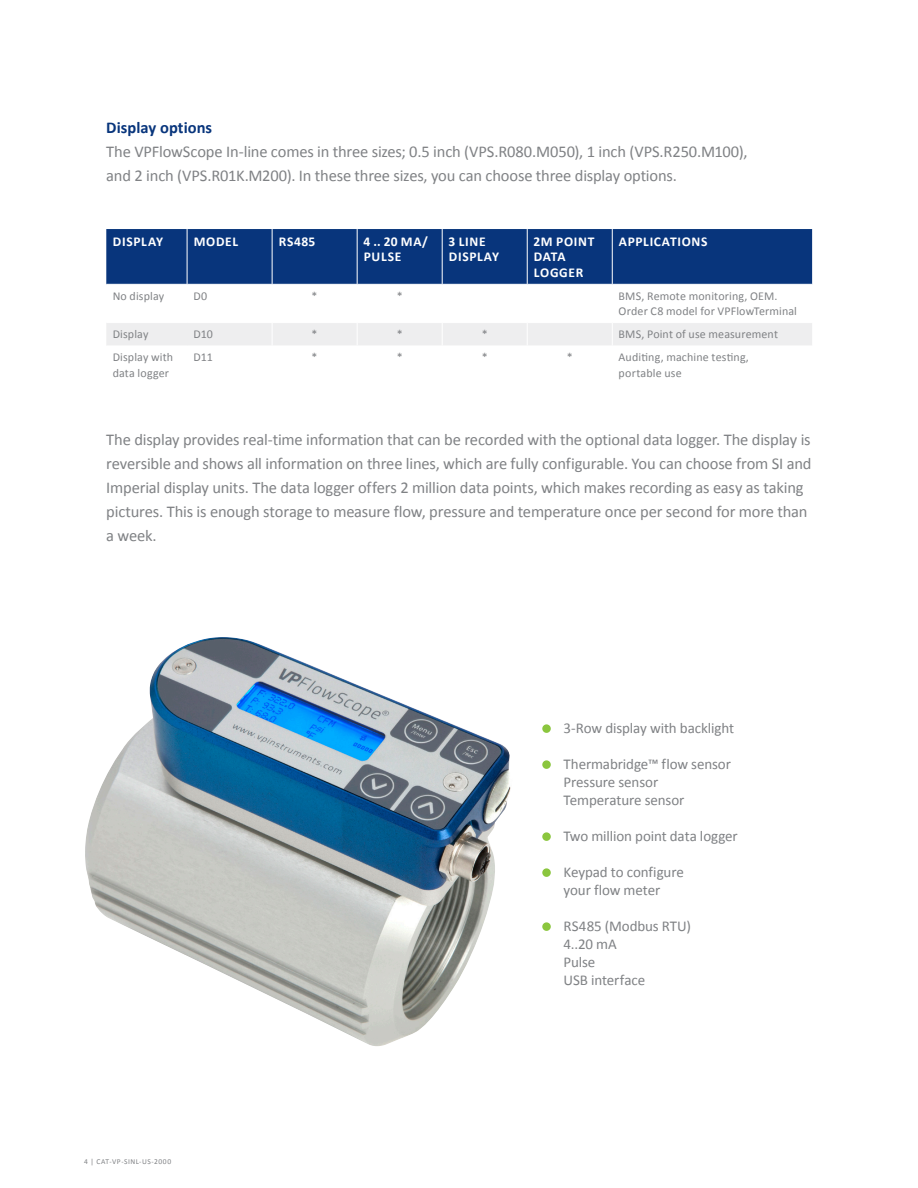
<style>
.page{position:relative;width:918px;height:1188px;background:#fff}
.page>*{position:absolute;margin:0;border:0;box-sizing:border-box;transform-origin:0 0}
.body{font:16.5px/24px "Calibri";letter-spacing:-.01em;color:#808285}
.body-2{font:700 16.5px "Calibri";letter-spacing:.005em;color:#08357c}
.body-3{font:15px/18px "Calibri";letter-spacing:-.005em;color:#808285}
.tabel_body{font:700 13.5px/15.8px "Calibri";letter-spacing:.05em;color:#fff}
.tabel_body-2{font:12px/15.8px "Calibri";letter-spacing:.01em;color:#808285}
.t1{font:7.5px "Calibri";letter-spacing:.07em;color:#808285}
</style>
<div class="page">
<div style="left:106px;top:229px;width:706px;height:55px;background:#08357c"></div>
<hr style="left:272px;top:229px;width:1px;height:55px;background:#fff">
<hr style="left:357px;top:229px;width:1px;height:55px;background:#fff">
<hr style="left:442px;top:229px;width:1px;height:55px;background:#fff">
<hr style="left:527px;top:229px;width:1px;height:55px;background:#fff">
<hr style="left:612px;top:229px;width:1px;height:55px;background:#fff">
<div style="left:106px;top:323px;width:706px;height:22px;background:#eeeeef"></div>
<hr style="left:187px;top:229px;width:1px;height:55px;background:#fff">
<div style="left:542px;top:724px;width:9px;height:9px;background:#8bc63e;border-radius:50%"></div>
<div style="left:542px;top:760px;width:9px;height:9px;background:#8bc63e;border-radius:50%"></div>
<div style="left:542px;top:832px;width:9px;height:9px;background:#8bc63e;border-radius:50%"></div>
<div style="left:542px;top:868px;width:9px;height:9px;background:#8bc63e;border-radius:50%"></div>
<div style="left:542px;top:922px;width:9px;height:9px;background:#8bc63e;border-radius:50%"></div>
<img style="left:85px;top:637px;width:426px;height:409px">
<p class="body-2" style="left:106px;top:117px;width:107px">Display options</p>
<p class="body" style="left:106px;top:140px;width:643px">The VPFlowScope In-line comes in three sizes; 0.5 inch (VPS.R080.M050), 1 inch (VPS.R250.M100), and 2 inch (VPS.R01K.M200). In these three sizes, you can choose three display options.</p>
<p class="tabel_body" style="left:113px;top:233px;width:52px">DISPLAY</p>
<p class="tabel_body" style="left:194px;top:233px;width:46px">MODEL</p>
<p class="tabel_body" style="left:279px;top:233px;width:38px">RS485</p>
<p class="tabel_body" style="left:364px;top:233px;width:66px">4 .. 20 MA/</p>
<p class="tabel_body" style="left:364px;top:249px;width:39px">PULSE</p>
<p class="tabel_body" style="left:449px;top:233px;width:52px">3 LINE<br>DISPLAY</p>
<p class="tabel_body" style="left:534px;top:233px;width:62px">2M POINT<br>DATA<br>LOGGER</p>
<p class="tabel_body" style="left:619px;top:233px;width:90px">APPLICATIONS</p>
<p class="tabel_body-2" style="left:113px;top:288px;width:53px">No display</p>
<p class="tabel_body-2" style="left:193px;top:288px;width:15px">D0</p>
<p class="tabel_body-2" style="left:312px;top:288px;width:7px">*</p>
<p class="tabel_body-2" style="left:397px;top:288px;width:7px">*</p>
<p class="tabel_body-2" style="left:619px;top:288px;width:180px">BMS, Remote monitoring, OEM.<br>Order C8 model for VPFlowTerminal</p>
<p class="tabel_body-2" style="left:113px;top:326px;width:37px">Display</p>
<p class="tabel_body-2" style="left:193px;top:326px;width:21px">D10</p>
<p class="tabel_body-2" style="left:312px;top:326px;width:7px">*</p>
<p class="tabel_body-2" style="left:397px;top:326px;width:7px">*</p>
<p class="tabel_body-2" style="left:482px;top:326px;width:7px">*</p>
<p class="tabel_body-2" style="left:619px;top:326px;width:161px">BMS, Point of use measurement</p>
<p class="tabel_body-2" style="left:113px;top:350px;width:62px">Display with data logger</p>
<p class="tabel_body-2" style="left:193px;top:350px;width:21px">D11</p>
<p class="tabel_body-2" style="left:312px;top:350px;width:7px">*</p>
<p class="tabel_body-2" style="left:397px;top:350px;width:7px">*</p>
<p class="tabel_body-2" style="left:482px;top:350px;width:7px">*</p>
<p class="tabel_body-2" style="left:567px;top:350px;width:7px">*</p>
<p class="tabel_body-2" style="left:619px;top:350px;width:132px">Auditing, machine testing, portable use</p>
<p class="body" style="left:106px;top:428px;width:707px">The display provides real-time information that can be recorded with the optional data logger. The display is reversible and shows all information on three lines, which are fully configurable. You can choose from SI and Imperial display units. The data logger offers 2 million data points, which makes recording as easy as taking pictures. This is enough storage to measure flow, pressure and temperature once per second for more than a week.</p>
<p class="t1" style="left:84px;top:1157px;width:89px">4 | CAT-VP-SINL-US-2000</p>
<p class="body-3" style="left:564px;top:719px;width:172px">3-Row display with backlight</p>
<p class="body-3" style="left:564px;top:755px;width:169px">Thermabridge™ flow sensor</p>
<p class="body-3" style="left:564px;top:773px;width:96px">Pressure sensor</p>
<p class="body-3" style="left:564px;top:791px;width:122px">Temperature sensor</p>
<p class="body-3" style="left:564px;top:827px;width:176px">Two million point data logger</p>
<p class="body-3" style="left:564px;top:863px;width:122px">Keypad to configure your flow meter</p>
<p class="body-3" style="left:564px;top:917px;width:129px">RS485 (Modbus RTU)</p>
<p class="body-3" style="left:564px;top:935px;width:55px">4..20 mA</p>
<p class="body-3" style="left:564px;top:953px;width:33px">Pulse</p>
<p class="body-3" style="left:564px;top:971px;width:83px">USB interface</p>
</div>
